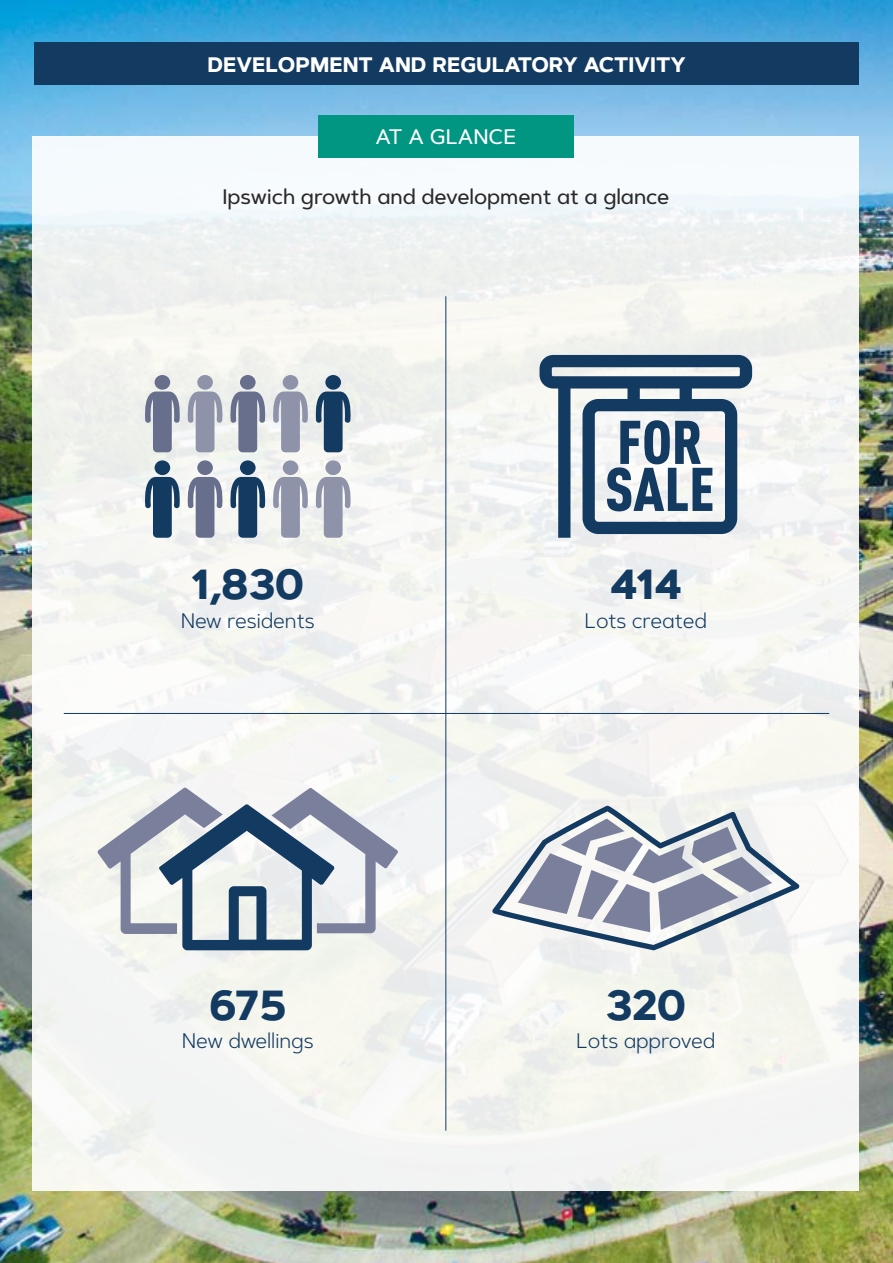
<style>
.page{position:relative;width:893px;height:1263px;background:#fff}
.page>*{position:absolute;margin:0;border:0;box-sizing:border-box;transform-origin:0 0}
.t1{font:700 42px "Artegra Sans Alt";letter-spacing:-.025em;color:#133a61}
.t2{font:300 21px "Artegra Sans Alt";letter-spacing:-.01em;color:#133a61}
.t3{font:500 21px "Artegra Sans Alt";letter-spacing:-.005em;color:#2a2929}
.t4{font:700 21px "Artegra Sans Alt";color:#fff}
.t5{font:500 21px "Artegra Sans Alt";color:#fff}
</style>
<div class="page">
<img style="left:0;top:0;width:893px;height:1263px">
<div style="left:33px;top:136px;width:826px;height:1055px;background:#f4f5f3"></div>
<div style="left:35px;top:43px;width:824px;height:42px;background:#133a61"></div>
<div style="left:318px;top:115px;width:255px;height:42px;background:#009682"></div>
<hr style="left:64px;top:713px;width:765px;height:1px;background:#133a61">
<hr style="left:445px;top:296px;width:1px;height:835px;background:#133a61">
<svg style="left:539px;top:355px;width:213px;height:183px"></svg>
<svg style="left:492px;top:806px;width:307px;height:144px"></svg>
<svg style="left:97px;top:787px;width:301px;height:163px"></svg>
<svg style="left:315px;top:477px;width:36px;height:61px"></svg>
<div style="left:325px;top:460px;width:16px;height:15px;background:#8f93aa;border-radius:50%"></div>
<svg style="left:273px;top:477px;width:35px;height:61px"></svg>
<div style="left:283px;top:460px;width:15px;height:15px;background:#8f93aa;border-radius:50%"></div>
<svg style="left:230px;top:477px;width:36px;height:61px"></svg>
<div style="left:240px;top:460px;width:16px;height:15px;background:#133a61;border-radius:50%"></div>
<svg style="left:144px;top:477px;width:36px;height:61px"></svg>
<div style="left:155px;top:460px;width:15px;height:15px;background:#133a61;border-radius:50%"></div>
<svg style="left:315px;top:391px;width:36px;height:61px"></svg>
<div style="left:325px;top:375px;width:16px;height:15px;background:#133a61;border-radius:50%"></div>
<svg style="left:272px;top:391px;width:36px;height:61px"></svg>
<div style="left:283px;top:375px;width:15px;height:15px;background:#8f93aa;border-radius:50%"></div>
<svg style="left:187px;top:391px;width:36px;height:61px"></svg>
<div style="left:197px;top:375px;width:16px;height:15px;background:#8f93aa;border-radius:50%"></div>
<svg style="left:187px;top:477px;width:36px;height:61px"></svg>
<div style="left:197px;top:460px;width:16px;height:15px;background:#676f8d;border-radius:50%"></div>
<svg style="left:230px;top:391px;width:36px;height:61px"></svg>
<div style="left:240px;top:375px;width:16px;height:15px;background:#676f8d;border-radius:50%"></div>
<svg style="left:144px;top:391px;width:36px;height:61px"></svg>
<div style="left:155px;top:375px;width:15px;height:15px;background:#676f8d;border-radius:50%"></div>
<p class="t4" style="left:208px;top:49px;width:480px">DEVELOPMENT AND REGULATORY ACTIVITY</p>
<p class="t5" style="left:375px;top:122px;width:142px">AT A GLANCE</p>
<p class="t3" style="left:222px;top:182px;width:448px">Ipswich growth and development at a glance</p>
<h1 class="t1" style="left:191px;top:553px;width:114px">1,830</h1>
<p class="t2" style="left:181px;top:606px;width:136px">New residents</p>
<h1 class="t1" style="left:209px;top:974px;width:80px">675</h1>
<p class="t2" style="left:182px;top:1027px;width:133px">New dwellings</p>
<h1 class="t1" style="left:609px;top:553px;width:75px">414</h1>
<p class="t2" style="left:584px;top:606px;width:124px">Lots created</p>
<h1 class="t1" style="left:605px;top:974px;width:82px">320</h1>
<p class="t2" style="left:576px;top:1027px;width:141px">Lots approved</p>
</div>
